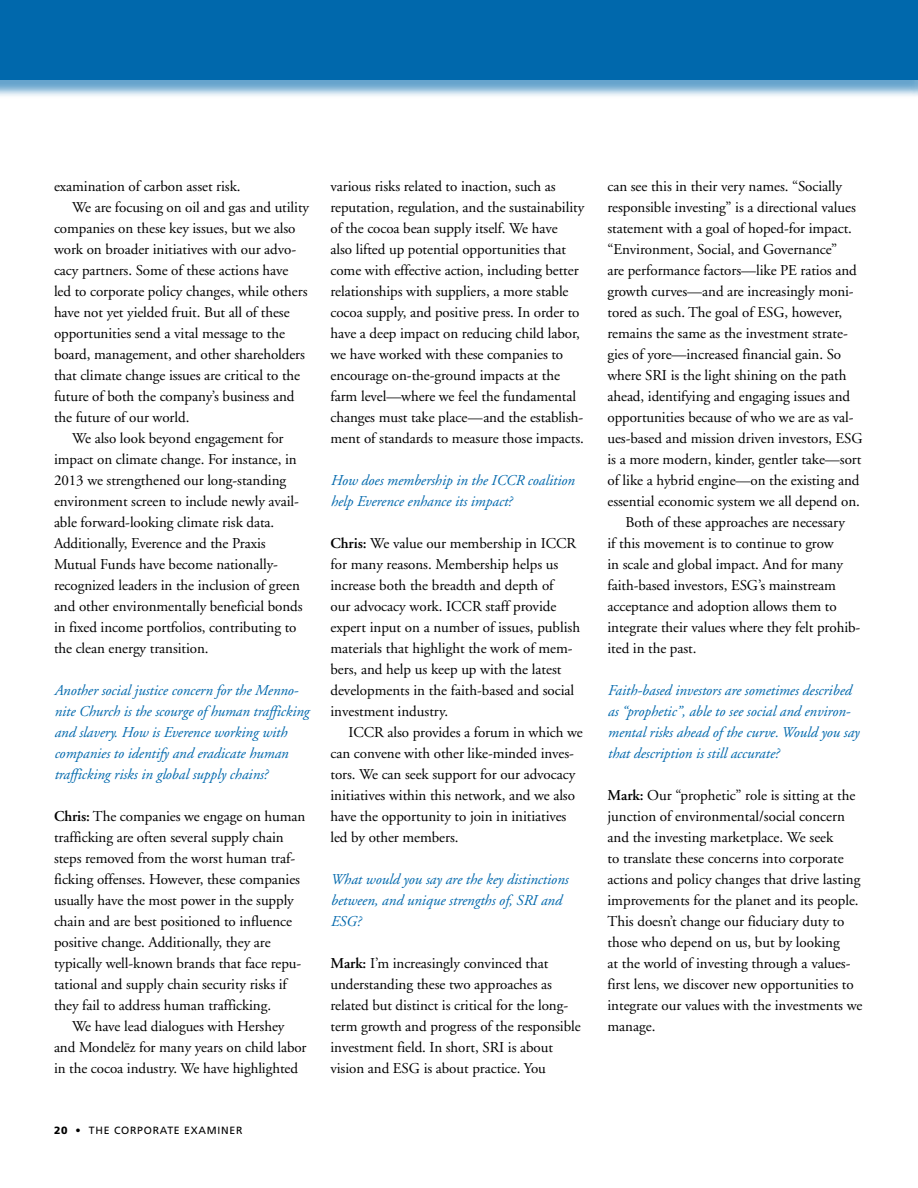
<style>
.page{position:relative;width:918px;height:1188px;background:#fff}
.page>*{position:absolute;margin:0;border:0;box-sizing:border-box;transform-origin:0 0}
.Body_No_Indent{font:15px/21px "Adobe Garamond";letter-spacing:-.005em;color:#000}
.Body_Indent{font:15px/21px "Adobe Garamond";letter-spacing:-.005em;color:#000}
.Spotlight_Question{font:italic 15px/21px "Adobe Garamond";letter-spacing:-.005em;color:#0068ac}
.t1{font:10.5px "Frutiger";letter-spacing:.07em;color:#000}
.s1{font-weight:600}
.s2{font-weight:900}
</style>
<div class="page">
<div style="left:0;top:0;width:918px;height:99px;background:#0068ac;opacity:.6"></div>
<div style="left:0;top:0;width:918px;height:80px;background:#0068ac"></div>
<div style="left:910px;top:0;width:8px;height:99px;background:#0068ac;opacity:.6"></div>
<p class="Body_No_Indent" style="left:54px;top:176px;width:188px">examination of carbon asset risk.</p>
<p class="Body_Indent" style="left:54px;top:197px;width:257px;text-indent:18px">We are focusing on oil and gas and utility companies on these key issues, but we also work on broader initiatives with our advo&shy;cacy partners. Some of these actions have led to corporate policy changes, while others have not yet yielded fruit. But all of these opportunities send a vital message to the board, management, and other shareholders that climate change issues are critical to the future of both the company’s business and the future of our world.</p>
<p class="Body_Indent" style="left:54px;top:428px;width:250px;text-indent:18px">We also look beyond engagement for impact on climate change. For instance, in 2013 we strengthened our long-standing environment screen to include newly avail&shy;able forward-looking climate risk data.<br>Additionally, Everence and the Praxis Mutual Funds have become nationally&shy;recognized leaders in the inclusion of green and other environmentally beneficial bonds in fixed income portfolios, contributing to the clean energy transition.</p>
<p class="Spotlight_Question" style="left:54px;top:681px;width:257px">Another social justice concern for the Menno&shy;nite Church is the scourge of human trafficking and slavery. How is Everence working with companies to identify and eradicate human trafficking risks in global supply chains?</p>
<p class="Body_No_Indent" style="left:54px;top:806px;width:253px"><span class="s1">Chris:</span> The companies we engage on human trafficking are often several supply chain steps removed from the worst human traf&shy;ficking offenses. However, these companies usually have the most power in the supply chain and are best positioned to influence positive change. Additionally, they are typically well-known brands that face repu&shy;tational and supply chain security risks if they fail to address human trafficking.</p>
<p class="Body_Indent" style="left:54px;top:1016px;width:254px;text-align:center">We have lead dialogues with Hershey<br>and Mondel¯ez for many years on child labor in the cocoa industry. We have highlighted</p>
<p class="Body_Indent" style="left:330px;top:176px;width:255px">various risks related to inaction, such as reputation, regulation, and the sustainability of the cocoa bean supply itself. We have<br>also lifted up potential opportunities that come with effective action, including better relationships with suppliers, a more stable cocoa supply, and positive press. In order to have a deep impact on reducing child labor, we have worked with these companies to encourage on-the-ground impacts at the farm level—where we feel the fundamental changes must take place—and the establish&shy;ment of standards to measure those impacts.</p>
<p class="Spotlight_Question" style="left:330px;top:471px;width:245px">How does membership in the ICCR coalition help Everence enhance its impact?</p>
<p class="Body_No_Indent" style="left:330px;top:533px;width:251px"><span class="s1">Chris:</span> We value our membership in ICCR for many reasons. Membership helps us increase both the breadth and depth of<br>our advocacy work. ICCR staff provide expert input on a number of issues, publish materials that highlight the work of mem&shy;bers, and help us keep up with the latest developments in the faith-based and social investment industry.</p>
<p class="Body_Indent" style="left:330px;top:722px;width:254px;text-indent:18px">ICCR also provides a forum in which we can convene with other like-minded inves&shy;tors. We can seek support for our advocacy initiatives within this network, and we also have the opportunity to join in initiatives led by other members.</p>
<p class="Spotlight_Question" style="left:330px;top:870px;width:239px">What would you say are the key distinctions between, and unique strengths of, SRI and<br>ESG?</p>
<p class="Body_No_Indent" style="left:330px;top:953px;width:252px"><span class="s1">Mark:</span> I’m increasingly convinced that understanding these two approaches as related but distinct is critical for the long&shy;term growth and progress of the responsible investment field. In short, SRI is about vision and ESG is about practice. You</p>
<p class="t1" style="left:54px;top:1124px;width:190px"><span class="s2">20</span> • THE CORPORATE EXAMINER</p>
<p class="Body_No_Indent" style="left:608px;top:176px;width:257px">can see this in their very names. “Socially responsible investing” is a directional values statement with a goal of hoped-for impact. “Environment, Social, and Governance”<br>are performance factors—like PE ratios and growth curves—and are increasingly moni&shy;tored as such. The goal of ESG, however, remains the same as the investment strate&shy;gies of yore—increased financial gain. So where SRI is the light shining on the path ahead, identifying and engaging issues and opportunities because of who we are as val&shy;ues-based and mission driven investors, ESG is a more modern, kinder, gentler take—sort of like a hybrid engine—on the existing and essential economic system we all depend on.</p>
<p class="Body_Indent" style="left:608px;top:512px;width:254px;text-indent:18px">Both of these approaches are necessary<br>if this movement is to continue to grow<br>in scale and global impact. And for many faith-based investors, ESG’s mainstream acceptance and adoption allows them to integrate their values where they felt prohib&shy;ited in the past.</p>
<p class="Spotlight_Question" style="left:608px;top:681px;width:253px">Faith-based investors are sometimes described as “prophetic”, able to see social and environ&shy;mental risks ahead of the curve. Would you say that description is still accurate?</p>
<p class="Body_No_Indent" style="left:608px;top:785px;width:257px"><span class="s1">Mark:</span> Our “prophetic” role is sitting at the junction of environmental/social concern and the investing marketplace. We seek<br>to translate these concerns into corporate actions and policy changes that drive lasting improvements for the planet and its people.<br>This doesn’t change our fiduciary duty to those who depend on us, but by looking<br>at the world of investing through a values&shy;first lens, we discover new opportunities to integrate our values with the investments we manage.</p>
</div>
